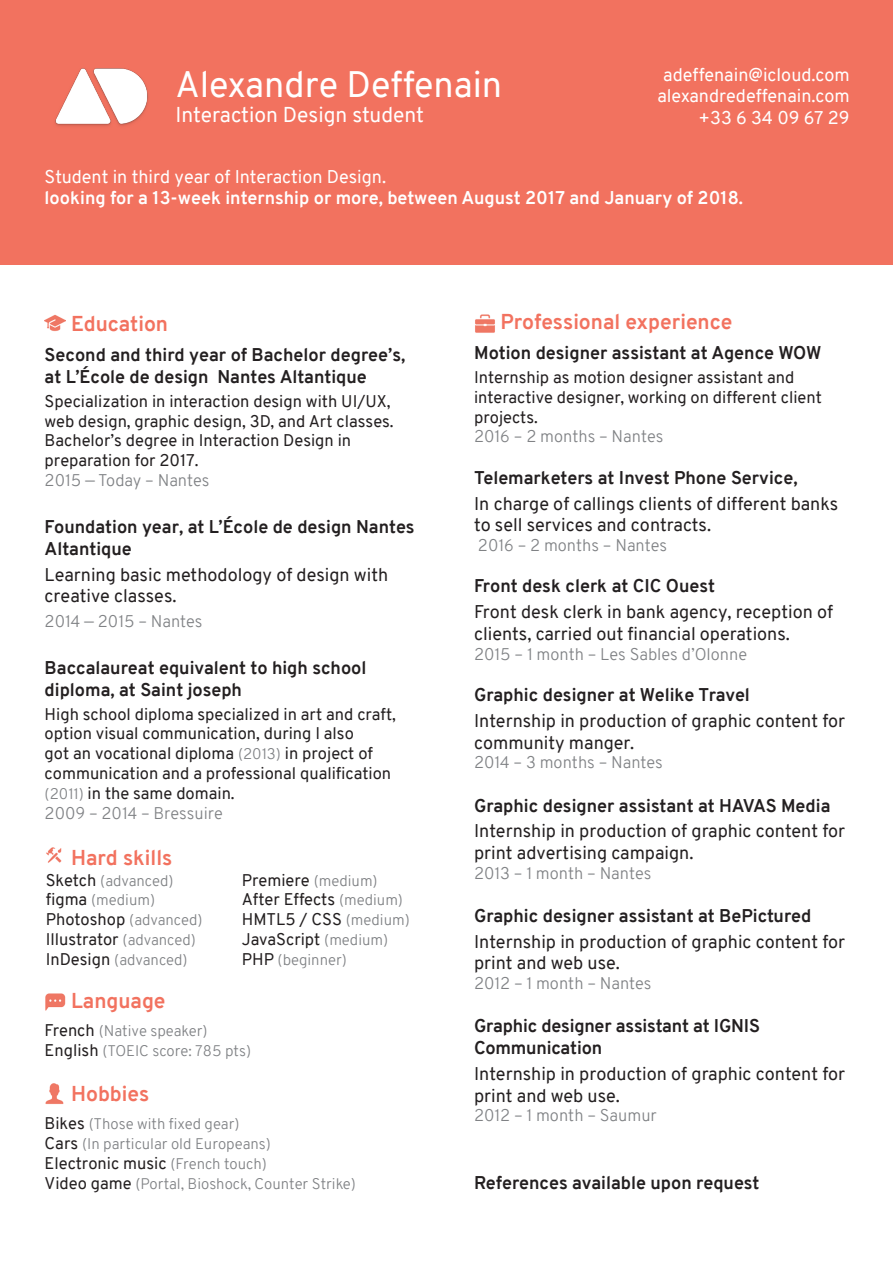
<style>
.page{position:relative;width:893px;height:1263px;background:#fff}
.page>*{position:absolute;margin:0;border:0;box-sizing:border-box;transform-origin:0 0}
.t1{font:36px "Overpass";color:#fff}
.Titre_section{font:700 21px "Overpass";color:#f2725f}
.t2{font:21px "Overpass";color:#fff}
.Intitulé_section{font:700 18px/21.6px "Overpass";color:#231f20}
.Intitulé_section-2{font:18px/21.6px "Overpass";color:#231f20}
.t3{font:18px "Overpass";color:#fff}
.t4{font:700 18px "Overpass";color:#fff}
.crops{font:16.5px/19.8px "Overpass";color:#231f20}
.légende{font:300 16.5px "Overpass";color:#808285}
.crops-2{font:300 15px "Overpass";color:#808285}
.s1{font-weight:300;font-size:15px;color:#808285}
.s2{font-weight:400;font-size:16.5px;color:#231f20}
</style>
<div class="page">
<div style="left:0;top:0;width:893px;height:264px;background:#f2725f"></div>
<img style="left:45px;top:314px;width:21px;height:18px">
<img style="left:46px;top:847px;width:16px;height:16px">
<img style="left:45px;top:993px;width:21px;height:18px">
<img style="left:45px;top:1083px;width:19px;height:21px">
<img style="left:475px;top:314px;width:20px;height:19px">
<img style="left:55px;top:68px;width:93px;height:58px">
<p class="t1" style="left:175px;top:59px;width:328px">Alexandre Deffenain</p>
<p class="t2" style="left:175px;top:100px;width:250px">Interaction Design student</p>
<p class="t3" style="left:663px;top:62px;width:188px">adeffenain@icloud.com</p>
<p class="t3" style="left:657px;top:83px;width:194px">alexandredeffenain.com</p>
<p class="t3" style="left:699px;top:105px;width:152px">+33 6 34 09 67 29</p>
<p class="t3" style="left:45px;top:164px;width:343px">Student in third year of Interaction Design.</p>
<p class="t4" style="left:45px;top:185px;width:700px">looking for a 13-week internship or more, between August 2017 and January of 2018.</p>
<p class="Titre_section" style="left:71px;top:309px;width:99px">Education</p>
<p class="Intitulé_section" style="left:45px;top:344px;width:362px">Second and third year of Bachelor degree’s, at L’École de design Nantes Altantique</p>
<p class="crops" style="left:45px;top:391px;width:351px">Specialization in interaction design with UI/UX, web design, graphic design, 3D, and Art classes.</p>
<p class="crops" style="left:45px;top:431px;width:308px">Bachelor’s degree in Interaction Design in preparation for 2017.</p>
<p class="légende" style="left:45px;top:468px;width:166px">2015 — Today – Nantes</p>
<p class="Intitulé_section" style="left:45px;top:516px;width:371px">Foundation year, at L’École de design Nantes<br>Altantique</p>
<p class="Intitulé_section-2" style="left:45px;top:564px;width:345px">Learning basic methodology of design with creative classes.</p>
<p class="légende" style="left:45px;top:609px;width:159px">2014 — 2015 – Nantes</p>
<p class="Intitulé_section" style="left:45px;top:657px;width:323px">Baccalaureat equivalent to high school diploma, at Saint joseph</p>
<p class="crops" style="left:45px;top:704px;width:353px">High school diploma specialized in art and craft, option visual communication, during I also<br>got an vocational diploma <span class="s1">(2013)</span> in project of communication and a professional qualification <span class="s1">(2011)</span> in the same domain.</p>
<p class="légende" style="left:45px;top:801px;width:180px">2009 – 2014 – Bressuire</p>
<p class="Titre_section" style="left:71px;top:842px;width:103px">Hard skills</p>
<p class="crops-2" style="left:46px;top:870px;width:129px"><span class="s2">Sketch</span> (advanced)</p>
<p class="crops-2" style="left:46px;top:889px;width:111px"><span class="s2">figma</span> (medium)</p>
<p class="crops-2" style="left:46px;top:909px;width:158px"><span class="s2">Photoshop</span> (advanced)</p>
<p class="crops" style="left:46px;top:929px;width:152px">Illustrator <span class="s1">(advanced)</span></p>
<p class="crops-2" style="left:46px;top:949px;width:143px"><span class="s2">InDesign</span> (advanced)</p>
<p class="crops" style="left:242px;top:870px;width:137px">Premiere <span class="s1">(medium)</span></p>
<p class="crops" style="left:242px;top:890px;width:163px">After Effects <span class="s1">(medium)</span></p>
<p class="crops" style="left:242px;top:910px;width:170px">HMTL5 / CSS <span class="s1">(medium)</span></p>
<p class="crops" style="left:242px;top:929px;width:148px">JavaScript <span class="s1">(medium)</span></p>
<p class="crops-2" style="left:242px;top:949px;width:107px"><span class="s2">PHP</span> (beginner)</p>
<p class="Titre_section" style="left:71px;top:985px;width:96px">Language</p>
<p class="crops-2" style="left:45px;top:1020px;width:164px"><span class="s2">French</span> (Native speaker)</p>
<p class="crops-2" style="left:45px;top:1040px;width:208px"><span class="s2">English</span> (TOEIC score: 785 pts)</p>
<p class="Titre_section" style="left:71px;top:1079px;width:80px">Hobbies</p>
<p class="crops-2" style="left:45px;top:1113px;width:196px"><span class="s2">Bikes</span> (Those with fixed gear)</p>
<p class="crops-2" style="left:45px;top:1133px;width:228px"><span class="s2">Cars</span> (In particular old Europeans)</p>
<p class="crops" style="left:45px;top:1153px;width:224px">Electronic music <span class="s1">(French touch)</span></p>
<p class="crops-2" style="left:45px;top:1173px;width:313px"><span class="s2">Video game</span> (Portal, Bioshock, Counter Strike)</p>
<p class="Titre_section" style="left:500px;top:306px;width:233px">Professional experience</p>
<p class="Intitulé_section" style="left:474px;top:342px;width:349px">Motion designer assistant at Agence WOW</p>
<p class="crops" style="left:474px;top:367px;width:349px">Internship as motion designer assistant and interactive designer, working on different client projects.</p>
<p class="légende" style="left:474px;top:425px;width:191px">2016 – 2 months – Nantes</p>
<p class="Intitulé_section" style="left:474px;top:467px;width:325px">Telemarketers at Invest Phone Service,</p>
<p class="Intitulé_section-2" style="left:474px;top:493px;width:366px">In charge of callings clients of different banks to sell services and contracts.</p>
<p class="légende" style="left:478px;top:533px;width:191px">2016 – 2 months – Nantes</p>
<p class="Intitulé_section" style="left:474px;top:575px;width:242px">Front desk clerk at CIC Ouest</p>
<p class="Intitulé_section-2" style="left:474px;top:601px;width:361px">Front desk clerk in bank agency, reception of clients, carried out financial operations.</p>
<p class="légende" style="left:474px;top:642px;width:275px">2015 – 1 month – Les Sables d’Olonne</p>
<p class="Intitulé_section" style="left:474px;top:684px;width:277px">Graphic designer at Welike Travel</p>
<p class="Intitulé_section-2" style="left:474px;top:710px;width:373px">Internship in production of graphic content for community manger.</p>
<p class="légende" style="left:474px;top:751px;width:190px">2014 – 3 months – Nantes</p>
<p class="Intitulé_section" style="left:474px;top:794px;width:358px">Graphic designer assistant at HAVAS Media</p>
<p class="Intitulé_section-2" style="left:474px;top:820px;width:373px">Internship in production of graphic content for print advertising campaign.</p>
<p class="légende" style="left:474px;top:861px;width:179px">2013 – 1 month – Nantes</p>
<p class="Intitulé_section" style="left:474px;top:905px;width:339px">Graphic designer assistant at BePictured</p>
<p class="Intitulé_section-2" style="left:474px;top:931px;width:373px">Internship in production of graphic content for print and web use.</p>
<p class="légende" style="left:474px;top:972px;width:179px">2012 – 1 month – Nantes</p>
<p class="Intitulé_section" style="left:474px;top:1015px;width:287px">Graphic designer assistant at IGNIS<br>Communication</p>
<p class="Intitulé_section-2" style="left:474px;top:1063px;width:373px">Internship in production of graphic content for print and web use.</p>
<p class="légende" style="left:474px;top:1104px;width:184px">2012 – 1 month – Saumur</p>
<p class="Intitulé_section" style="left:474px;top:1172px;width:287px">References available upon request</p>
</div>
